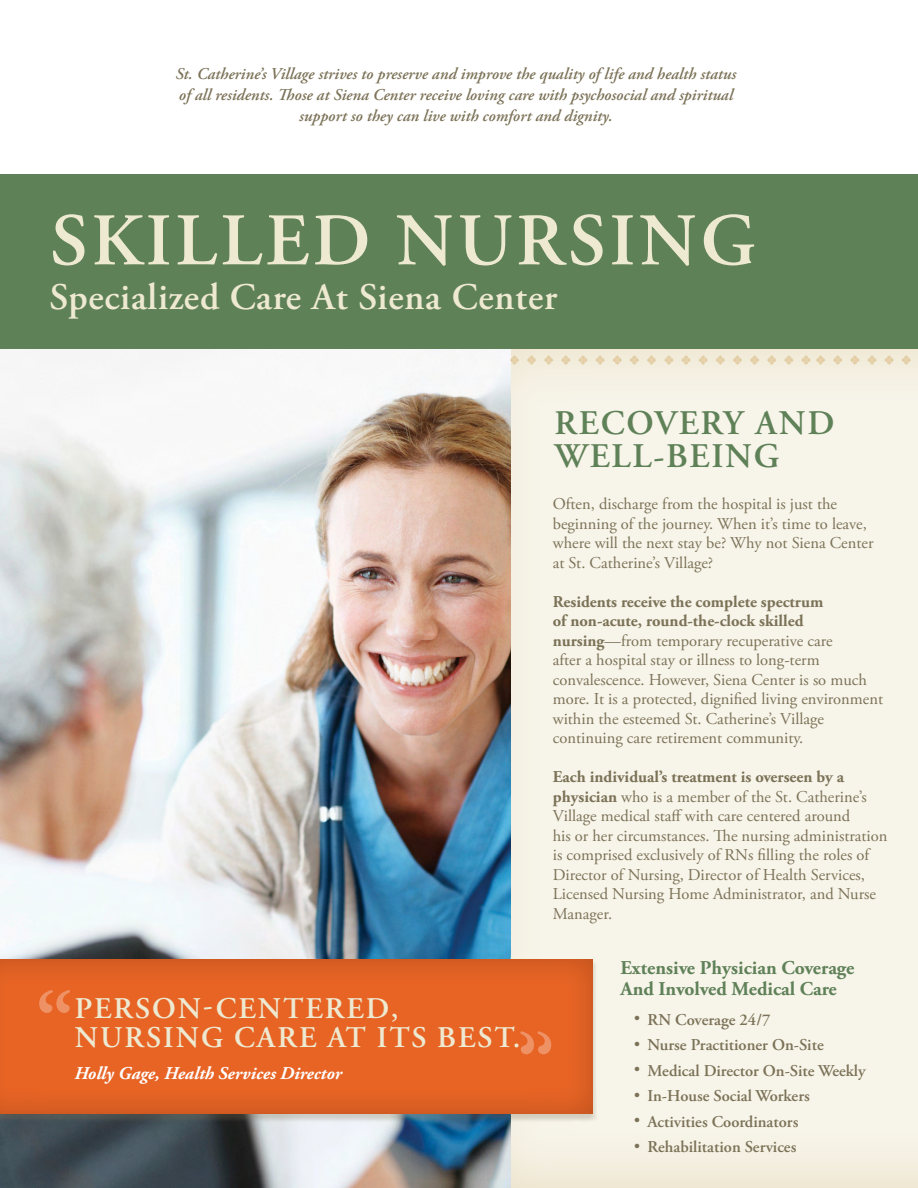
<style>
.page{position:relative;width:918px;height:1188px;background:#fff}
.page>*{position:absolute;margin:0;border:0;box-sizing:border-box;transform-origin:0 0}
.t1{font:700 78.75px "Adobe Garamond Pro";color:#fff}
.t2{font:600 73.95px "Adobe Garamond Pro";letter-spacing:.05em;color:#eee9d1}
.t3{font:600 37.5px "Adobe Garamond Pro";letter-spacing:.02em;color:#eee9d1}
.t4{font:600 34.5px/33px "Adobe Garamond Pro";letter-spacing:.05em;color:#5f8158}
.t5{font:600 30px "Adobe Garamond Pro";letter-spacing:.065em;color:#eee9d1}
.t6{font:700 19.5px/21px "Adobe Garamond Pro";color:#5f8158}
.t7{font:italic 700 18px "Adobe Garamond Pro";color:#fff}
.t8{font:16.5px/19.5px "Adobe Garamond Pro";color:#7b7257}
.t9{font:italic 600 16.5px/21px "Adobe Garamond Pro";color:#7b7257;text-align:center}
.t10{font:600 16.5px "Adobe Garamond Pro";color:#7b7257}
.s1{font-weight:700}
.s2{font-size:15px}
</style>
<div class="page">
<div style="left:456px;top:333px;width:462px;height:855px;background:#f7f4e9"></div>
<div style="left:0;top:174px;width:918px;height:175px;background:#5f8158"></div>
<img style="left:0;top:350px;width:510px;height:838px">
<div style="left:0;top:958px;width:606px;height:167px;background:#000;opacity:.2"></div>
<svg style="left:647px;top:355px;width:9px;height:10px"></svg>
<svg style="left:630px;top:355px;width:9px;height:10px"></svg>
<svg style="left:612px;top:355px;width:10px;height:10px"></svg>
<svg style="left:595px;top:355px;width:10px;height:10px"></svg>
<svg style="left:578px;top:355px;width:10px;height:10px"></svg>
<svg style="left:561px;top:355px;width:10px;height:10px"></svg>
<svg style="left:544px;top:355px;width:9px;height:10px"></svg>
<svg style="left:527px;top:355px;width:9px;height:10px"></svg>
<svg style="left:510px;top:355px;width:9px;height:10px"></svg>
<svg style="left:784px;top:355px;width:10px;height:10px"></svg>
<svg style="left:767px;top:355px;width:9px;height:10px"></svg>
<svg style="left:750px;top:355px;width:9px;height:10px"></svg>
<svg style="left:733px;top:355px;width:9px;height:10px"></svg>
<svg style="left:716px;top:355px;width:9px;height:10px"></svg>
<svg style="left:698px;top:355px;width:10px;height:10px"></svg>
<svg style="left:681px;top:355px;width:10px;height:10px"></svg>
<svg style="left:664px;top:355px;width:10px;height:10px"></svg>
<svg style="left:902px;top:355px;width:9px;height:10px"></svg>
<svg style="left:884px;top:355px;width:10px;height:10px"></svg>
<svg style="left:867px;top:355px;width:10px;height:10px"></svg>
<svg style="left:850px;top:355px;width:10px;height:10px"></svg>
<svg style="left:833px;top:355px;width:9px;height:10px"></svg>
<svg style="left:801px;top:355px;width:24px;height:10px"></svg>
<svg style="left:520px;top:1031px;width:31px;height:23px"></svg>
<p class="t9" style="left:176px;top:64px;width:562px">St. Catherine’s Village strives to preserve and improve the quality of life and health status of all residents. Those at Siena Center receive loving care with psychosocial and spiritual support so they can live with comfort and dignity.</p>
<h2 class="t2" style="left:50px;top:198px;width:707px">SKILLED NURSING</h2>
<h3 class="t3" style="left:50px;top:276px;width:509px">Specialized Care At Siena Center</h3>
<h3 class="t4" style="left:555px;top:407px;width:281px">RECOVERY AND<br>WELL-BEING</h3>
<h1 class="t1" style="left:36px;top:975px;width:39px">“</h1>
<h3 class="t5" style="left:75px;top:992px;width:325px">PERSON-CENTERED,</h3>
<h3 class="t5" style="left:75px;top:1020px;width:447px">NURSING CARE AT ITS BEST.</h3>
<p class="t7" style="left:74px;top:1063px;width:269px">Holly Gage, Health Services Director</p>
<p class="t8" style="left:553px;top:495px;width:322px">Often, discharge from the hospital is just the beginning of the journey. When it’s time to leave, where will the next stay be? Why not Siena Center at St. Catherine’s Village?</p>
<p class="t8" style="left:553px;top:592px;width:332px"><span class="s1">Residents receive the complete spectrum<br>of non-acute, round-the-clock skilled nursing</span>—from temporary recuperative care<br>after a hospital stay or illness to long-term convalescence. However, Siena Center is so much more. It is a protected, dignified living environment within the esteemed St. Catherine’s Village continuing care retirement community.</p>
<p class="t8" style="left:553px;top:768px;width:336px"><span class="s1">Each individual’s treatment is overseen by a physician</span> who is a member of the St. Catherine’s Village medical staff with care centered around<br>his or her circumstances. The nursing administration is comprised exclusively of RNs filling the roles of Director of Nursing, Director of Health Services, Licensed Nursing Home Administrator, and Nurse Manager.</p>
<p class="t6" style="left:621px;top:957px;width:235px">Extensive Physician Coverage<br>And Involved Medical Care</p>
<p class="t10" style="left:634px;top:1010px;width:138px"><span class="s2">•</span> RN Coverage 24/7</p>
<p class="t10" style="left:634px;top:1035px;width:191px"><span class="s2">•</span> Nurse Practitioner On-Site</p>
<p class="t10" style="left:634px;top:1061px;width:233px"><span class="s2">•</span> Medical Director On-Site Weekly</p>
<p class="t10" style="left:634px;top:1086px;width:177px"><span class="s2">•</span> In-House Social Workers</p>
<p class="t10" style="left:634px;top:1112px;width:166px"><span class="s2">•</span> Activities Coordinators</p>
<p class="t10" style="left:634px;top:1137px;width:164px"><span class="s2">•</span> Rehabilitation Services</p>
</div>
